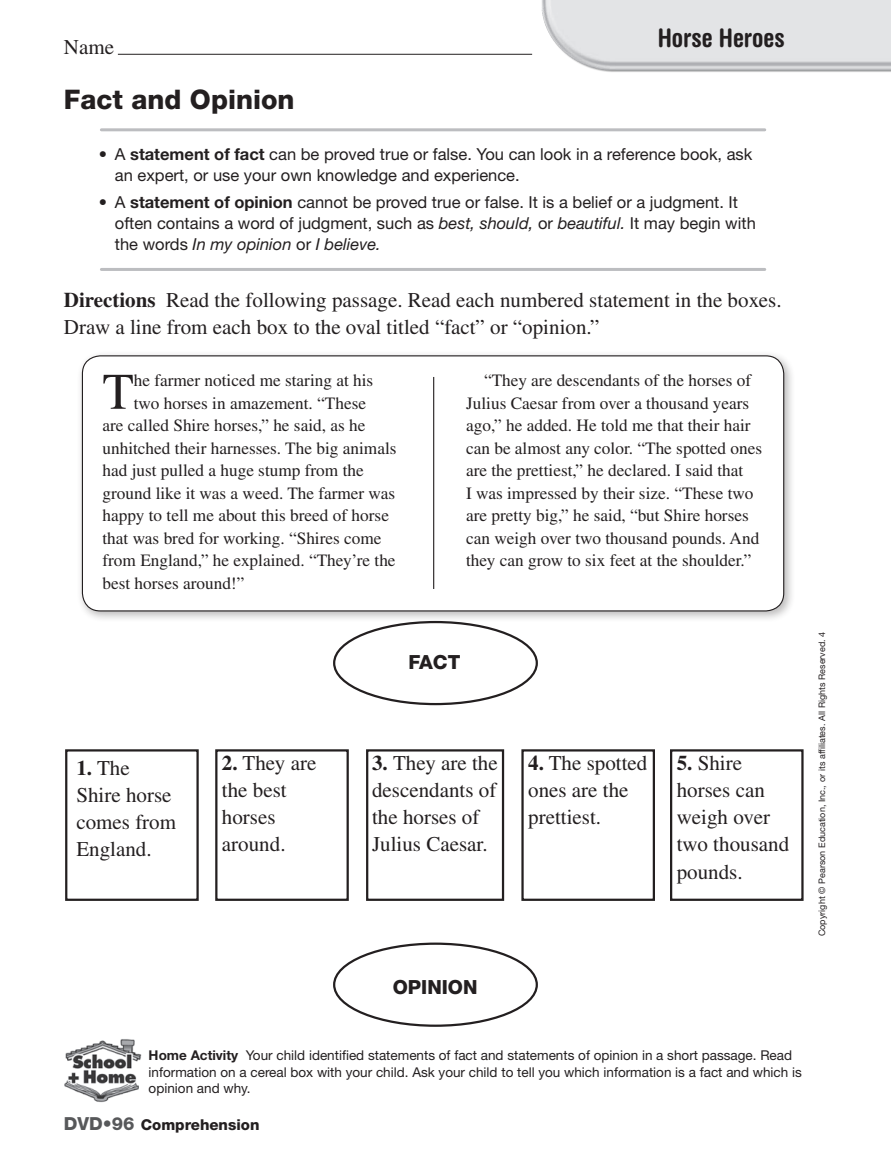
<style>
.page{position:relative;width:891px;height:1175px;background:#fff}
.page>*{position:absolute;margin:0;border:0;box-sizing:border-box;transform-origin:0 0}
.t1{font:51.3px "Times LT Std";color:#231f20}
.t2{font:800 27px "Helvetica Neue LT Std";color:#231f20}
.t3{font:700 condensed 25.5px "Helvetica Rounded LT Std";color:#231f20}
.t4{font:21px/27px "Times LT Std";color:#231f20}
.t5{font:800 19.5px "Helvetica Neue LT Std";color:#231f20}
.t6{font:17.25px/22.5px "Times LT Std";color:#231f20}
.t7{font:16.5px/21px "Helvetica Neue LT Std";color:#231f20}
.t8{font:800 15px "Helvetica Neue LT Std";color:#231f20}
.t9{font:13.5px/16.5px "Helvetica Neue LT Std";color:#231f20}
.t10{font:9px "Helvetica Neue LT Std";color:#231f20}
.s1{font-weight:700}
.s2{font-style:italic}
.s3{font-size:18px;color:#57585a}
</style>
<div class="page">
<img style="left:529px;top:0;width:361px;height:72px">
<img style="left:64px;top:1039px;width:78px;height:64px">
<hr style="left:118px;top:54px;width:414px;height:1px;background:#231f20">
<hr style="left:101px;top:128px;width:663px;height:3px;background:#bcbdc0">
<hr style="left:101px;top:268px;width:663px;height:3px;background:#bcbdc0">
<div style="left:77px;top:350px;width:718px;height:272px;background:#231f20;opacity:.3"></div>
<div style="left:82px;top:356px;width:701px;height:254px;background:#fff;border-radius:18px"></div>
<div style="left:82px;top:355px;width:702px;height:256px;border:1px solid #231f20;border-radius:18px"></div>
<hr style="left:433px;top:377px;width:1px;height:212px;background:#231f20">
<div style="left:65px;top:749px;width:134px;height:151px;border:2px solid #231f20"></div>
<div style="left:215px;top:749px;width:134px;height:151px;border:2px solid #231f20"></div>
<div style="left:366px;top:749px;width:138px;height:151px;border:2px solid #231f20"></div>
<div style="left:521px;top:749px;width:134px;height:151px;border:2px solid #231f20"></div>
<div style="left:670px;top:749px;width:133px;height:151px;border:2px solid #231f20"></div>
<div style="left:333px;top:942px;width:205px;height:84px;border:2px solid #231f20;border-radius:50%"></div>
<div style="left:333px;top:620px;width:205px;height:85px;border:2px solid #231f20;border-radius:50%"></div>
<p class="t4" style="left:64px;top:33px;width:52px">Name</p>
<p class="t3" style="left:657px;top:23px;width:128px">Horse Heroes</p>
<p class="t2" style="left:64px;top:83px;width:232px">Fact and Opinion</p>
<p class="t7" style="left:115px;top:143px;width:639px;text-indent:-16px">• A <span class="s1">statement of fact</span> can be proved true or false. You can look in a reference book, ask an expert, or use your own knowledge and experience.</p>
<p class="t7" style="left:115px;top:191px;width:642px;text-indent:-16px">• A <span class="s1">statement of opinion</span> cannot be proved true or false. It is a belief or a judgment. It often contains a word of judgment, such as <span class="s2">best, should,</span> or <span class="s2">beautiful.</span> It may begin with the words <span class="s2">In my opinion</span> or <span class="s2">I believe.</span></p>
<p class="t4" style="left:64px;top:286px;width:719px"><span class="s1">Directions</span> Read the following passage. Read each numbered statement in the boxes.<br>Draw a line from each box to the oval titled “fact” or “opinion.”</p>
<p class="t1" style="left:102px;top:362px;width:33px">T</p>
<p class="t6" style="left:134px;top:369px;width:241px">he farmer noticed me staring at his</p>
<p class="t6" style="left:466px;top:369px;width:297px;text-indent:18px">“They are descendants of the horses of Julius Caesar from over a thousand years ago,” he added. He told me that their hair can be almost any color. “The spotted ones are the prettiest,” he declared. I said that<br>I was impressed by their size. “These two are pretty big,” he said, “but Shire horses can weigh over two thousand pounds. And they can grow to six feet at the shoulder.”</p>
<p class="t6" style="left:134px;top:391px;width:234px">two horses in amazement. “These</p>
<p class="t6" style="left:102px;top:414px;width:264px">are called Shire horses,” he said, as he</p>
<p class="t6" style="left:102px;top:436px;width:295px">unhitched their harnesses. The big animals</p>
<p class="t6" style="left:102px;top:459px;width:263px">had just pulled a huge stump from the</p>
<p class="t6" style="left:102px;top:481px;width:294px">ground like it was a weed. The farmer was</p>
<p class="t6" style="left:102px;top:504px;width:288px">happy to tell me about this breed of horse</p>
<p class="t6" style="left:102px;top:526px;width:280px">that was bred for working. “Shires come</p>
<p class="t6" style="left:102px;top:549px;width:294px">from England,” he explained. “They’re the</p>
<p class="t6" style="left:102px;top:571px;width:143px">best horses around!”</p>
<p class="t5" style="left:408px;top:650px;width:54px">FACT</p>
<p class="t4" style="left:76px;top:754px;width:101px"><span class="s1">1.</span> The<br>Shire horse comes from<br>England.</p>
<p class="t4" style="left:222px;top:749px;width:96px"><span class="s1">2.</span> They are the best horses around.</p>
<p class="t4" style="left:372px;top:748px;width:127px"><span class="s1">3.</span> They are the descendants of the horses of<br>Julius Caesar.</p>
<p class="t4" style="left:528px;top:749px;width:121px"><span class="s1">4.</span> The spotted ones are the prettiest.</p>
<p class="t4" style="left:676px;top:749px;width:114px"><span class="s1">5.</span> Shire horses can weigh over two thousand pounds.</p>
<p class="t5" style="left:392px;top:975px;width:86px">OPINION</p>
<p class="t10" style="left:816px;top:935px;width:306px;rotate:-90deg">Copyright © Pearson Education, Inc., or its affiliates. All Rights Reserved. 4</p>
<p class="t9" style="left:149px;top:1046px;width:654px"><span class="s1">Home Activity</span> Your child identified statements of fact and statements of opinion in a short passage. Read information on a cereal box with your child. Ask your child to tell you which information is a fact and which is opinion and why.</p>
<p class="t8" style="left:64px;top:1115px;width:197px"><span class="s3">DVD•96</span> Comprehension</p>
</div>
